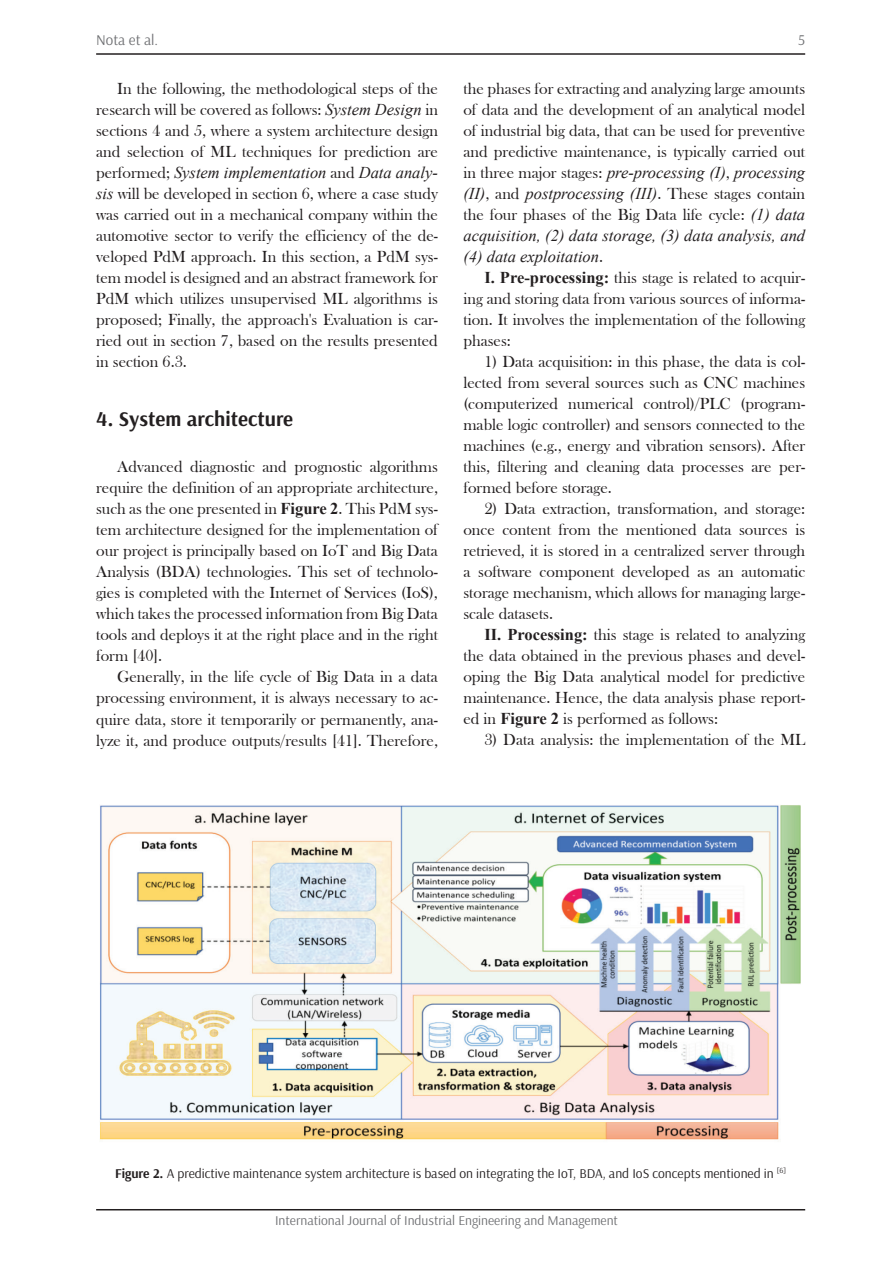
<style>
.page{position:relative;width:893px;height:1263px;background:#fff}
.page>*{position:absolute;margin:0;border:0;box-sizing:border-box;transform-origin:0 0}
.t1{font:700 21px "Arsenal";color:#231f20}
.t2{font:16.5px/21px "Bask Old Face";color:#231f20;text-align:justify}
.t3{font:italic 16.5px/21px "Times New Roman";color:#231f20}
.t4{font:15px "Arsenal";color:#6f7073}
.t5{font:13.5px "Arsenal";color:#231f20}
.t6{font:13.5px "Arsenal";color:#6f7073}
.s1{font-family:"Times New Roman";font-style:italic}
.s2{font-family:"Bask Old Face";font-style:normal}
.s3{font-family:"Times New Roman";font-weight:700}
.s4{font-weight:700}
</style>
<div class="page">
<hr style="left:96px;top:1209px;width:709px;height:1px;background:#231f20">
<hr style="left:96px;top:53px;width:709px;height:2px;background:#231f20">
<img style="left:100px;top:805px;width:701px;height:335px">
<p class="t4" style="left:96px;top:31px;width:64px">Nota et al.</p>
<p class="t4" style="left:798px;top:31px;width:8px">5</p>
<p class="t2" style="left:96px;top:78px;width:343px;text-indent:21px">In the following, the methodological steps of the research will be covered as follows: <span class="s1">System Design</span> in sections 4 and 5, where a system architecture design and selection of ML techniques for prediction are</p>
<p class="t3" style="left:96px;top:161px;width:343px"><span class="s2">performed;</span> System implementation <span class="s2">and</span> Data analy-</p>
<p class="t2" style="left:96px;top:183px;width:343px"><span class="s1">sis</span> will be developed in section 6, where a case study was carried out in a mechanical company within the automotive sector to verify the efficiency of the de&shy;veloped PdM approach. In this section, a PdM sys&shy;tem model is designed and an abstract framework for PdM which utilizes unsupervised ML algorithms is proposed; Finally, the approach's Evaluation is car&shy;ried out in section 7, based on the results presented in section 6.3.</p>
<p class="t1" style="left:96px;top:406px;width:199px">4. System architecture</p>
<p class="t2" style="left:96px;top:457px;width:343px;text-indent:21px">Advanced diagnostic and prognostic algorithms require the definition of an appropriate architecture, such as the one presented in <span class="s3">Figure 2</span>. This PdM sys&shy;tem architecture designed for the implementation of our project is principally based on IoT and Big Data Analysis (BDA) technologies. This set of technolo&shy;gies is completed with the Internet of Services (IoS), which takes the processed information from Big Data tools and deploys it at the right place and in the right form [40].</p>
<p class="t2" style="left:96px;top:667px;width:343px;text-indent:21px">Generally, in the life cycle of Big Data in a data processing environment, it is always necessary to ac&shy;quire data, store it temporarily or permanently, ana&shy;lyze it, and produce outputs/results [41]. Therefore,</p>
<p class="t2" style="left:463px;top:78px;width:343px">the phases for extracting and analyzing large amounts of data and the development of an analytical model of industrial big data, that can be used for preventive and predictive maintenance, is typically carried out</p>
<p class="t3" style="left:463px;top:161px;width:343px"><span class="s2">in three major stages:</span> pre-processing (I)<span class="s2">,</span> processing (II)<span class="s2">, and</span> postprocessing (III)<span class="s2">. These stages contain</span></p>
<p class="t2" style="left:463px;top:204px;width:343px">the four phases of the Big Data life cycle: <span class="s1">(1) data</span></p>
<p class="t3" style="left:463px;top:224px;width:343px">acquisition, (2) data storage, (3) data analysis, and (4) data exploitation<span class="s2">.</span></p>
<p class="t2" style="left:463px;top:267px;width:343px;text-indent:21px"><span class="s3">I. Pre-processing:</span> this stage is related to acquir&shy;ing and storing data from various sources of informa&shy;tion. It involves the implementation of the following phases:</p>
<p class="t2" style="left:463px;top:351px;width:343px;text-indent:21px">1) Data acquisition: in this phase, the data is col&shy;lected from several sources such as CNC machines (computerized numerical control)/PLC (program&shy;mable logic controller) and sensors connected to the machines (e.g., energy and vibration sensors). After this, filtering and cleaning data processes are per&shy;formed before storage.</p>
<p class="t2" style="left:463px;top:498px;width:343px;text-indent:21px">2) Data extraction, transformation, and storage: once content from the mentioned data sources is retrieved, it is stored in a centralized server through a software component developed as an automatic storage mechanism, which allows for managing large&shy;scale datasets.</p>
<p class="t2" style="left:463px;top:624px;width:343px;text-indent:21px"><span class="s3">II. Processing:</span> this stage is related to analyzing the data obtained in the previous phases and devel&shy;oping the Big Data analytical model for predictive maintenance. Hence, the data analysis phase report&shy;ed in <span class="s3">Figure 2</span> is performed as follows:</p>
<p class="t2" style="left:484px;top:729px;width:322px">3) Data analysis: the implementation of the ML</p>
<p class="t5" style="left:115px;top:1165px;width:673px"><span class="s4">Figure 2.</span> A predictive maintenance system architecture is based on integrating the IoT, BDA, and IoS concepts mentioned in <sup>[6]</sup></p>
<p class="t6" style="left:275px;top:1212px;width:344px">International Journal of Industrial Engineering and Management</p>
</div>
